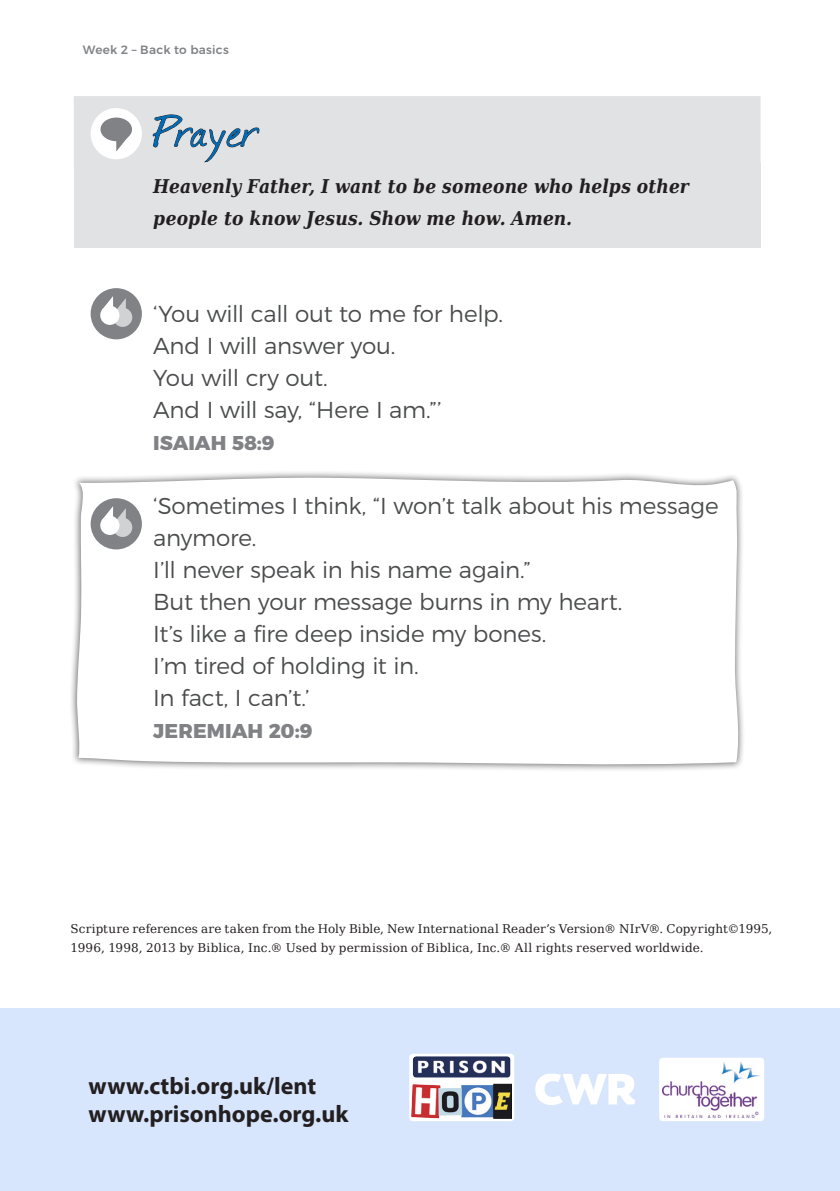
<style>
.page{position:relative;width:840px;height:1191px;background:#fff}
.page>*{position:absolute;margin:0;border:0;box-sizing:border-box;transform-origin:0 0}
.h2_pray{font:52px "Journal";letter-spacing:.03em;color:#006cb7;scale:1.2 1}
.t1{font:700 24px "Myriad Pro";color:#231f20}
.Quotefollow_small{font:300 23px "Montserrat";letter-spacing:-.01em;color:#4b4c4d}
.Quote_smalll{font:300 23px/32px "Montserrat";letter-spacing:-.01em;color:#4b4c4d}
.Quotefollow_small-2{font:800 20px "Montserrat";color:#808285}
.Prayer{font:italic 700 19px/32px "DejaVu Serif Condensed";letter-spacing:.005em;color:#231f20}
.copyright{font:12px/19px "DejaVu Serif";letter-spacing:.01em;color:#231f20}
.copyright-2{font:500 12px "Montserrat";letter-spacing:.02em;color:#808285}
</style>
<div class="page">
<div style="left:69px;top:470px;width:676px;height:302px;background:#231f20;opacity:.6"></div>
<svg style="left:77px;top:477px;width:663px;height:290px"></svg>
<div style="left:74px;top:96px;width:686px;height:72px;background:#e1e2e4"></div>
<div style="left:74px;top:162px;width:686px;height:85px;background:#e1e2e4"></div>
<svg style="left:153px;top:115px;width:106px;height:47px"></svg>
<div style="left:91px;top:108px;width:51px;height:51px;background:#fff;border-radius:50%"></div>
<div style="left:100px;top:118px;width:32px;height:23px;background:#808285;border-radius:50%"></div>
<svg style="left:116px;top:137px;width:12px;height:14px"></svg>
<div style="left:91px;top:288px;width:51px;height:51px;background:#808285;border-radius:50%"></div>
<div style="left:113px;top:308px;width:19px;height:19px;background:#d1d2d4;border-radius:50%"></div>
<div style="left:100px;top:306px;width:19px;height:19px;background:#fff;border-radius:50%"></div>
<svg style="left:101px;top:296px;width:25px;height:21px"></svg>
<div style="left:91px;top:498px;width:51px;height:51px;background:#808285;border-radius:50%"></div>
<div style="left:113px;top:518px;width:19px;height:19px;background:#d1d2d4;border-radius:50%"></div>
<div style="left:100px;top:516px;width:19px;height:19px;background:#fff;border-radius:50%"></div>
<svg style="left:101px;top:506px;width:25px;height:21px"></svg>
<div style="left:0;top:1008px;width:839px;height:183px;background:#d7e5fd"></div>
<svg style="left:409px;top:1053px;width:105px;height:68px"></svg>
<img style="left:411px;top:1057px;width:100px;height:61px">
<svg style="left:535px;top:1073px;width:100px;height:32px"></svg>
<div style="left:658px;top:1057px;width:105px;height:64px;background:#fff;border-radius:4px"></div>
<img style="left:662px;top:1062px;width:98px;height:55px">
<p class="copyright-2" style="left:83px;top:40px;width:148px">Week 2 – Back to basics</p>
<p class="h2_pray" style="left:153px;top:96px;width:88px">Prayer</p>
<p class="Prayer" style="left:153px;top:170px;width:537px">Heavenly Father, I want to be someone who helps other people to know Jesus. Show me how. Amen.</p>
<p class="Quote_smalll" style="left:153px;top:295px;width:351px">‘You will call out to me for help.</p>
<p class="Quotefollow_small" style="left:153px;top:327px;width:243px">And I will answer you.</p>
<p class="Quotefollow_small" style="left:153px;top:359px;width:176px">You will cry out.</p>
<p class="Quotefollow_small" style="left:153px;top:391px;width:290px">And I will say, “Here I am.”’</p>
<p class="Quotefollow_small-2" style="left:153px;top:426px;width:123px">ISAIAH 58:9</p>
<p class="Quote_smalll" style="left:153px;top:487px;width:566px">‘Sometimes I think, “I won’t talk about his message anymore.</p>
<p class="Quotefollow_small" style="left:153px;top:551px;width:379px">I’ll never speak in his name again.”</p>
<p class="Quotefollow_small" style="left:153px;top:583px;width:470px">But then your message burns in my heart.</p>
<p class="Quotefollow_small" style="left:153px;top:615px;width:394px">It’s like a fire deep inside my bones.</p>
<p class="Quotefollow_small" style="left:153px;top:647px;width:267px">I’m tired of holding it in.</p>
<p class="Quotefollow_small" style="left:153px;top:679px;width:158px">In fact, I can’t.’</p>
<p class="Quotefollow_small-2" style="left:153px;top:714px;width:161px">JEREMIAH 20:9</p>
<p class="copyright" style="left:71px;top:919px;width:702px">Scripture references are taken from the Holy Bible, New International Reader’s Version® NIrV®. Copyright©1995,<br>1996, 1998, 2013 by Biblica, Inc.® Used by permission of Biblica, Inc.® All rights reserved worldwide.</p>
<p class="t1" style="left:89px;top:1070px;width:229px">www.ctbi.org.uk/lent</p>
<p class="t1" style="left:89px;top:1098px;width:261px">www.prisonhope.org.uk</p>
</div>
